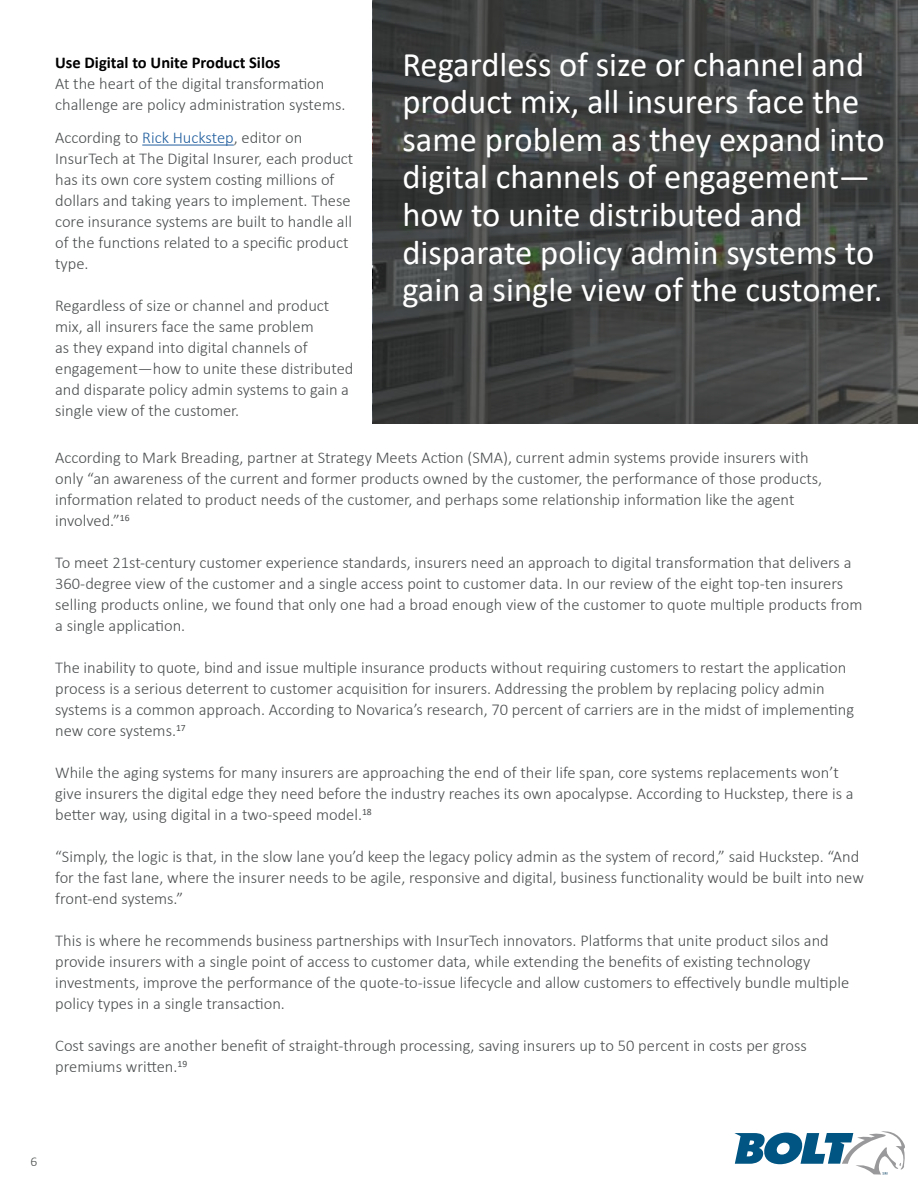
<style>
.page{position:relative;width:918px;height:1188px;background:#fff}
.page>*{position:absolute;margin:0;border:0;box-sizing:border-box;transform-origin:0 0}
.t1{font:34.5px/37.5px "Calibri";color:#fff}
.t2{font:300 16.5px/21px "Calibri";color:#4b4e4f}
.t3{font:700 16.5px "Calibri";color:#000}
.t4{font:300 13.5px "Calibri";color:#4b4e4f}
.s1{color:#215e9e}
</style>
<div class="page">
<svg style="left:734px;top:1131px;width:171px;height:44px"></svg>
<hr style="left:142px;top:145px;width:92px;height:1px;background:#215e9e">
<svg style="left:373px;top:0;width:545px;height:424px;background:#414242"></svg>
<h1 class="t1" style="left:402px;top:45px;width:484px">Regardless of size or channel and product mix, all insurers face the same problem as they expand into digital channels of engagement— how to unite distributed and disparate policy admin systems to gain a single view of the customer.</h1>
<p class="t3" style="left:55px;top:51px;width:227px">Use Digital to Unite Product Silos</p>
<p class="t2" style="left:55px;top:73px;width:292px">At the heart of the digital transformation challenge are policy administration systems.</p>
<p class="t2" style="left:55px;top:127px;width:300px">According to <span class="s1">Rick Huckstep</span>, editor on InsurTech at The Digital Insurer, each product has its own core system costing millions of dollars and taking years to implement. These core insurance systems are built to handle all of the functions related to a specific product type.</p>
<p class="t2" style="left:55px;top:295px;width:300px">Regardless of size or channel and product mix, all insurers face the same problem<br>as they expand into digital channels of engagement—how to unite these distributed and disparate policy admin systems to gain a single view of the customer.</p>
<p class="t2" style="left:55px;top:447px;width:769px">According to Mark Breading, partner at Strategy Meets Action (SMA), current admin systems provide insurers with only “an awareness of the current and former products owned by the customer, the performance of those products, information related to product needs of the customer, and perhaps some relationship information like the agent involved.”<sup>16</sup></p>
<p class="t2" style="left:55px;top:552px;width:809px">To meet 21st-century customer experience standards, insurers need an approach to digital transformation that delivers a 360-degree view of the customer and a single access point to customer data. In our review of the eight top-ten insurers selling products online, we found that only one had a broad enough view of the customer to quote multiple products from a single application.</p>
<p class="t2" style="left:55px;top:657px;width:800px">The inability to quote, bind and issue multiple insurance products without requiring customers to restart the application process is a serious deterrent to customer acquisition for insurers. Addressing the problem by replacing policy admin systems is a common approach. According to Novarica’s research, 70 percent of carriers are in the midst of implementing new core systems.<sup>17</sup></p>
<p class="t2" style="left:55px;top:762px;width:800px">While the aging systems for many insurers are approaching the end of their life span, core systems replacements won’t give insurers the digital edge they need before the industry reaches its own apocalypse. According to Huckstep, there is a better way, using digital in a two-speed model.<sup>18</sup></p>
<p class="t2" style="left:55px;top:846px;width:810px">“Simply, the logic is that, in the slow lane you’d keep the legacy policy admin as the system of record,” said Huckstep. “And for the fast lane, where the insurer needs to be agile, responsive and digital, business functionality would be built into new front-end systems.”</p>
<p class="t2" style="left:55px;top:930px;width:795px">This is where he recommends business partnerships with InsurTech innovators. Platforms that unite product silos and provide insurers with a single point of access to customer data, while extending the benefits of existing technology investments, improve the performance of the quote-to-issue lifecycle and allow customers to effectively bundle multiple policy types in a single transaction.</p>
<p class="t2" style="left:55px;top:1035px;width:753px">Cost savings are another benefit of straight-through processing, saving insurers up to 50 percent in costs per gross premiums written.<sup>19</sup></p>
<p class="t4" style="left:30px;top:1153px;width:8px">6</p>
</div>
